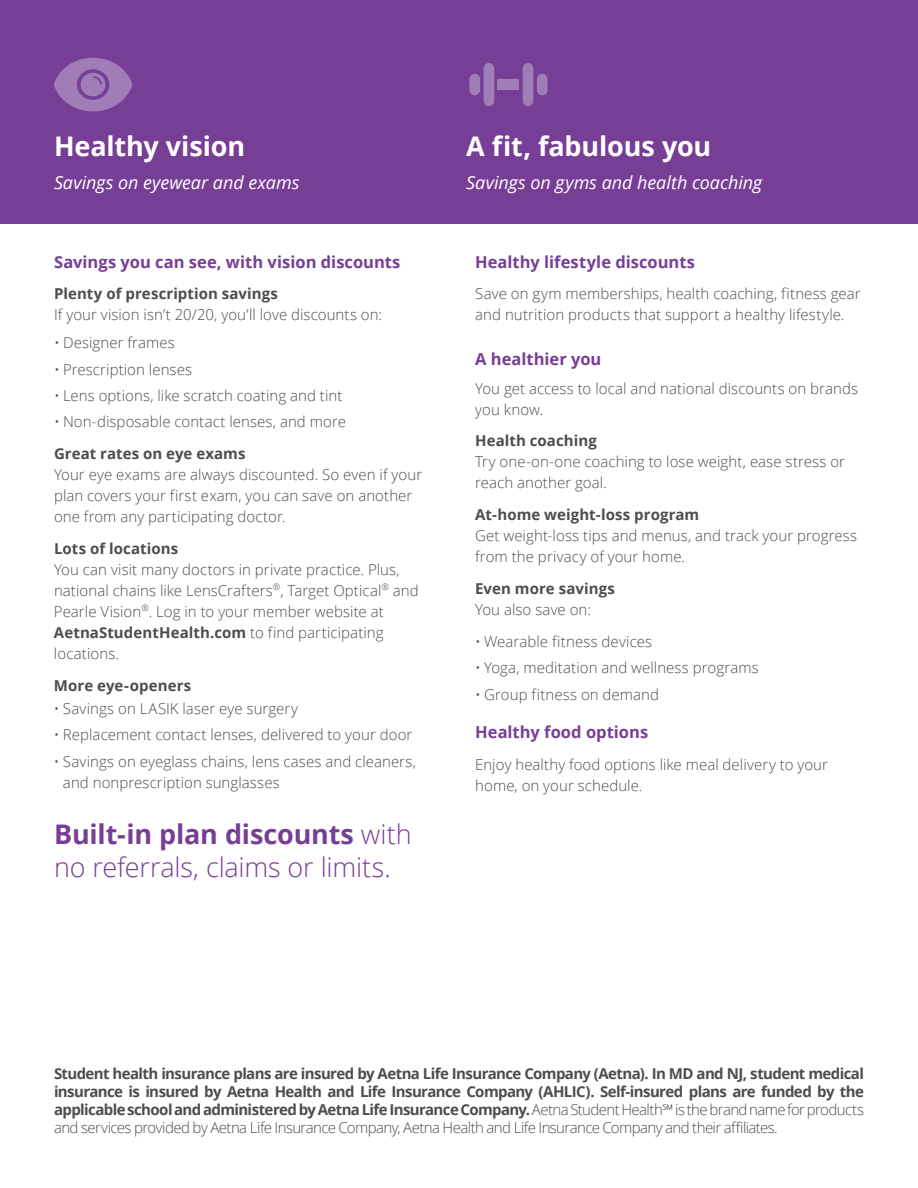
<style>
.page{position:relative;width:918px;height:1188px;background:#fff}
.page>*{position:absolute;margin:0;border:0;box-sizing:border-box;transform-origin:0 0}
.t1{font:300 27px/32.4px "Open Sans";letter-spacing:-.01em;color:#773e95}
.t2{font:700 27px "Open Sans";letter-spacing:-.005em;color:#fff}
.t3{font:italic 18px "Open Sans";color:#fff}
.t4{font:700 16.5px "Open Sans";color:#773e95}
.t5{font:300 15px/21px "Open Sans";letter-spacing:.005em;color:#4d4c4e}
.t6{font:700 15px/18px "Open Sans";letter-spacing:.005em;color:#4d4c4e;text-align:justify}
.s1{font-weight:700}
.s2{font-weight:300}
</style>
<div class="page">
<div style="left:0;top:0;width:918px;height:224px;background:#773e95"></div>
<svg style="left:54px;top:58px;width:78px;height:53px"></svg>
<div style="left:484px;top:63px;width:10px;height:43px;background:#a07db7;border-radius:5px"></div>
<div style="left:537px;top:74px;width:11px;height:21px;background:#a07db7;border-radius:5px"></div>
<div style="left:469px;top:74px;width:11px;height:21px;background:#a07db7;border-radius:5px"></div>
<div style="left:498px;top:79px;width:21px;height:11px;background:#a07db7"></div>
<div style="left:523px;top:63px;width:10px;height:43px;background:#a07db7;border-radius:5px"></div>
<h1 class="t2" style="left:54px;top:127px;width:193px">Healthy vision</h1>
<p class="t3" style="left:54px;top:170px;width:247px">Savings on eyewear and exams</p>
<p class="t4" style="left:54px;top:250px;width:348px">Savings you can see, with vision discounts</p>
<p class="t6" style="left:54px;top:285px;width:226px">Plenty of prescription savings</p>
<p class="t5" style="left:54px;top:304px;width:330px">If your vision isn’t 20/20, you’ll love discounts on:</p>
<p class="t5" style="left:54px;top:332px;width:122px">• Designer frames</p>
<p class="t5" style="left:54px;top:358px;width:140px">• Prescription lenses</p>
<p class="t5" style="left:54px;top:385px;width:290px">• Lens options, like scratch coating and tint</p>
<p class="t5" style="left:54px;top:411px;width:293px">• Non-disposable contact lenses, and more</p>
<p class="t6" style="left:54px;top:444px;width:193px">Great rates on eye exams</p>
<p class="t5" style="left:54px;top:464px;width:370px">Your eye exams are always discounted. So even if your plan covers your first exam, you can save on another one from any participating doctor.</p>
<p class="t6" style="left:54px;top:539px;width:126px">Lots of locations</p>
<p class="t5" style="left:54px;top:559px;width:366px">You can visit many doctors in private practice. Plus, national chains like LensCrafters<sup>®</sup>, Target Optical<sup>®</sup> and Pearle Vision<sup>®</sup>. Log in to your member website at <span class="s1">AetnaStudentHealth.com</span> to find participating locations.</p>
<p class="t6" style="left:54px;top:676px;width:139px">More eye-openers</p>
<p class="t5" style="left:54px;top:698px;width:246px">• Savings on LASIK laser eye surgery</p>
<p class="t5" style="left:54px;top:724px;width:360px">• Replacement contact lenses, delivered to your door</p>
<p class="t5" style="left:63px;top:750px;width:354px;text-indent:-9px">• Savings on eyeglass chains, lens cases and cleaners, and nonprescription sunglasses</p>
<h1 class="t1" style="left:54px;top:818px;width:359px"><span class="s1">Built-in plan discounts</span> with no referrals, claims or limits.</h1>
<h1 class="t2" style="left:466px;top:127px;width:247px">A fit, fabulous you</h1>
<p class="t3" style="left:466px;top:170px;width:297px">Savings on gyms and health coaching</p>
<p class="t4" style="left:475px;top:250px;width:221px">Healthy lifestyle discounts</p>
<p class="t5" style="left:475px;top:283px;width:387px">Save on gym memberships, health coaching, fitness gear and nutrition products that support a healthy lifestyle.</p>
<p class="t4" style="left:475px;top:347px;width:128px">A healthier you</p>
<p class="t5" style="left:475px;top:377px;width:384px">You get access to local and national discounts on brands you know.</p>
<p class="t6" style="left:475px;top:432px;width:123px">Health coaching</p>
<p class="t5" style="left:475px;top:451px;width:371px">Try one-on-one coaching to lose weight, ease stress or reach another goal.</p>
<p class="t6" style="left:475px;top:505px;width:226px">At-home weight-loss program</p>
<p class="t5" style="left:475px;top:525px;width:383px">Get weight-loss tips and menus, and track your progress from the privacy of your home.</p>
<p class="t6" style="left:475px;top:579px;width:141px">Even more savings</p>
<p class="t5" style="left:475px;top:599px;width:117px">You also save on:</p>
<p class="t5" style="left:475px;top:631px;width:178px">• Wearable fitness devices</p>
<p class="t5" style="left:475px;top:657px;width:285px">• Yoga, meditation and wellness programs</p>
<p class="t5" style="left:475px;top:683px;width:185px">• Group fitness on demand</p>
<p class="t4" style="left:475px;top:721px;width:175px">Healthy food options</p>
<p class="t5" style="left:475px;top:754px;width:354px">Enjoy healthy food options like meal delivery to your home, on your schedule.</p>
<p class="t6" style="left:54px;top:1065px;width:812px">Student health insurance plans are insured by Aetna Life Insurance Company (Aetna). In MD and NJ, student medical insurance is insured by Aetna Health and Life Insurance Company (AHLIC). Self-insured plans are funded by the applicable schooland administeredbyAetnaLifeInsuranceCompany. <span class="s2">Aetna StudentHealth℠ is thebrand nameforproducts and services provided by Aetna Life Insurance Company, Aetna Health and Life Insurance Company and their affiliates.</span></p>
</div>
